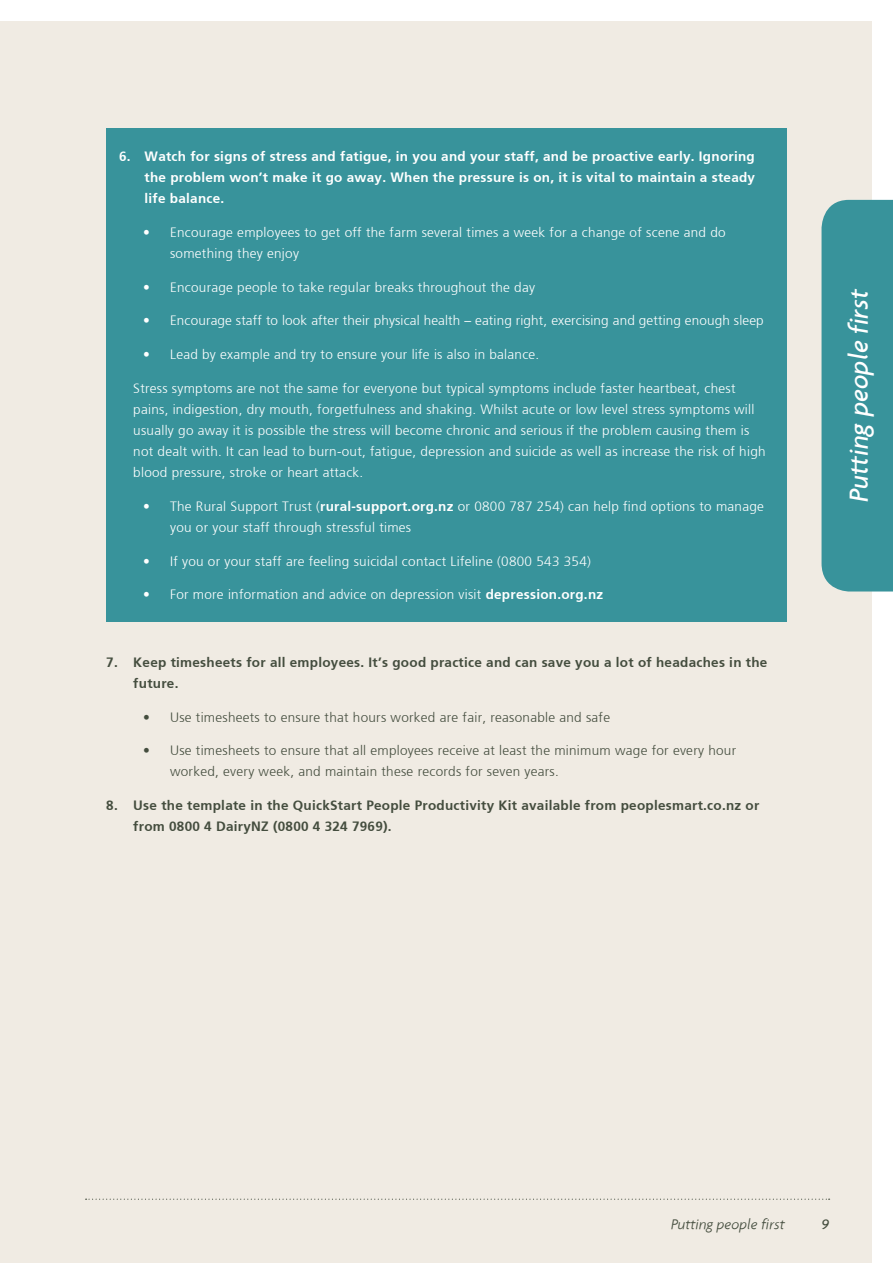
<style>
.page{position:relative;width:893px;height:1263px;background:#fff}
.page>*{position:absolute;margin:0;border:0;box-sizing:border-box;transform-origin:0 0}
.t1{font:italic 500 27.6px "Agenda";color:#fff}
.t2{font:italic 300 15px "Agenda";color:#444d3e}
.t3{font:italic 500 15px "Agenda";color:#444d3e}
.t4{font:300 13.5px/21px "Frutiger";letter-spacing:.02em;color:#fff}
.t5{font:700 13.5px/21px "Frutiger";letter-spacing:.02em;color:#444d3e}
.t6{font:300 13.5px/21px "Frutiger";letter-spacing:.02em;color:#444d3e}
.t7{font:700 13.5px/21px "Frutiger";letter-spacing:.02em;color:#fff;text-align:justify}
.s1{font-weight:700}
</style>
<div class="page">
<div style="left:0;top:21px;width:872px;height:1242px;background:#f0ebe3"></div>
<svg style="left:86px;top:1198px;width:744px;height:2px"></svg>
<div style="left:821px;top:200px;width:72px;height:391px;background:#38939b"></div>
<div style="left:106px;top:129px;width:681px;height:493px;background:#38939b"></div>
<p class="t7" style="left:145px;top:146px;width:612px;text-indent:-26px">6. Watch for signs of stress and fatigue, in you and your staff, and be proactive early. Ignoring the problem won’t make it go away. When the pressure is on, it is vital to maintain a steady life balance.</p>
<p class="t4" style="left:170px;top:222px;width:557px;text-indent:-27px">• Encourage employees to get off the farm several times a week for a change of scene and do something they enjoy</p>
<p class="t4" style="left:143px;top:277px;width:393px">• Encourage people to take regular breaks throughout the day</p>
<p class="t4" style="left:143px;top:310px;width:622px">• Encourage staff to look after their physical health – eating right, exercising and getting enough sleep</p>
<p class="t4" style="left:143px;top:344px;width:398px">• Lead by example and try to ensure your life is also in balance.</p>
<p class="t4" style="left:133px;top:378px;width:634px">Stress symptoms are not the same for everyone but typical symptoms include faster heartbeat, chest pains, indigestion, dry mouth, forgetfulness and shaking. Whilst acute or low level stress symptoms will usually go away it is possible the stress will become chronic and serious if the problem causing them is not dealt with. It can lead to burn-out, fatigue, depression and suicide as well as increase the risk of high blood pressure, stroke or heart attack.</p>
<p class="t4" style="left:170px;top:496px;width:595px;text-indent:-27px">• The Rural Support Trust (<span class="s1">rural-support.org.nz</span> or 0800 787 254) can help find options to manage you or your staff through stressful times</p>
<p class="t4" style="left:143px;top:551px;width:449px">• If you or your staff are feeling suicidal contact Lifeline (0800 543 354)</p>
<p class="t4" style="left:143px;top:584px;width:462px">• For more information and advice on depression visit <span class="s1">depression.org.nz</span></p>
<p class="t5" style="left:133px;top:652px;width:636px;text-indent:-27px">7. Keep timesheets for all employees. It’s good practice and can save you a lot of headaches in the future.</p>
<p class="t6" style="left:143px;top:707px;width:468px">• Use timesheets to ensure that hours worked are fair, reasonable and safe</p>
<p class="t6" style="left:170px;top:740px;width:568px;text-indent:-27px">• Use timesheets to ensure that all employees receive at least the minimum wage for every hour worked, every week, and maintain these records for seven years.</p>
<p class="t5" style="left:133px;top:795px;width:628px;text-indent:-27px">8. Use the template in the QuickStart People Productivity Kit available from peoplesmart.co.nz or from 0800 4 DairyNZ (0800 4 324 7969).</p>
<h1 class="t1" style="left:842px;top:502px;width:215px;rotate:-90deg">Putting people first</h1>
<p class="t2" style="left:671px;top:1215px;width:115px">Putting people first</p>
<p class="t3" style="left:821px;top:1215px;width:9px">9</p>
</div>
